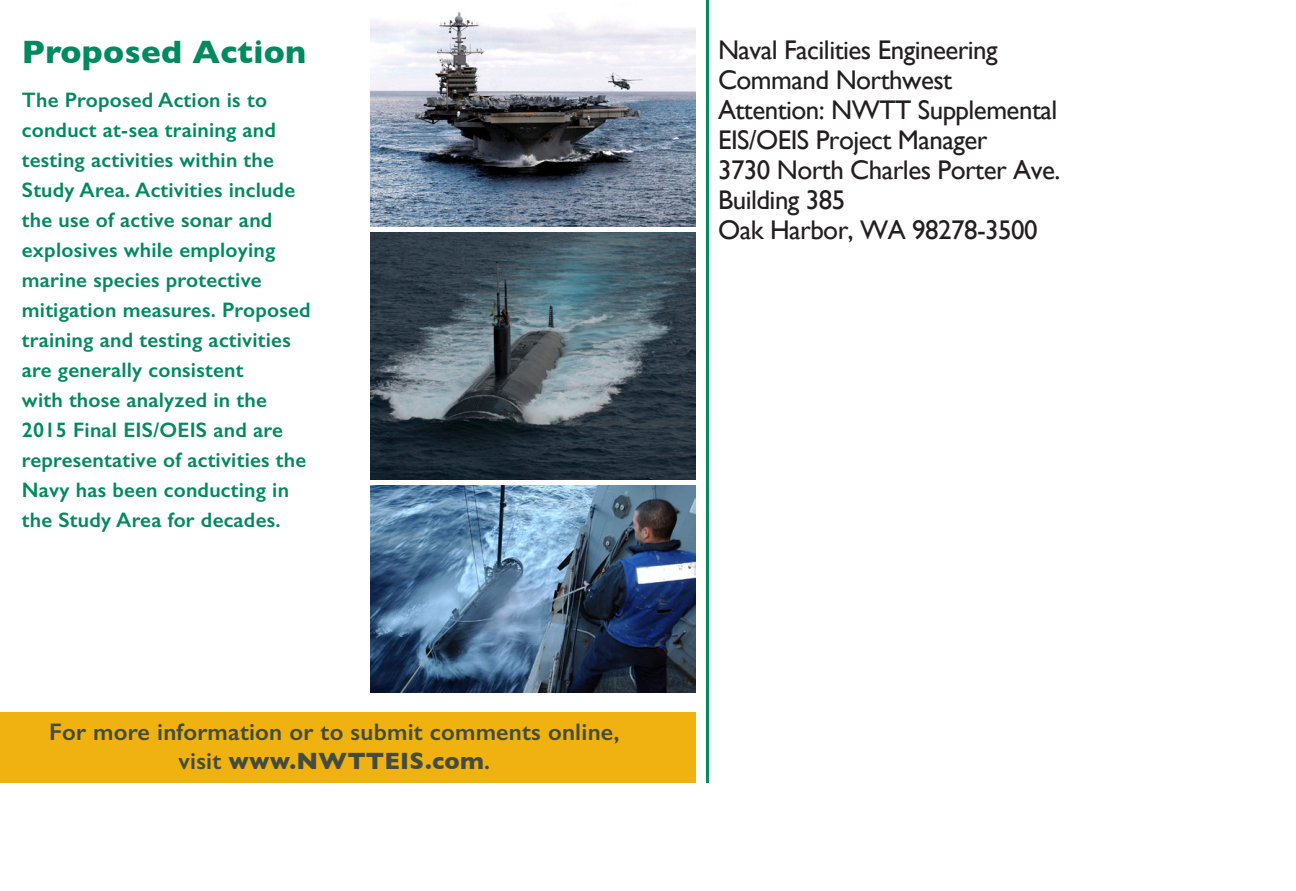
<style>
.page{position:relative;width:1296px;height:891px;background:#fff}
.page>*{position:absolute;margin:0;border:0;box-sizing:border-box;transform-origin:0 0}
.Section_Name{font:700 33px "Gill Sans";letter-spacing:.01em;color:#008a5e}
.t1{font:27px/30px "Gill Sans";letter-spacing:-.02em;color:#231f20}
.t2{font:600 24px/28.8px "Gill Sans";letter-spacing:.01em;color:#434c3d;text-align:center}
.Section_Name-2{font:600 21px/30px "Gill Sans";letter-spacing:.01em;color:#008a5e}
.s1{font-weight:700}
</style>
<div class="page">
<img style="left:370px;top:12px;width:326px;height:214px">
<img style="left:370px;top:233px;width:326px;height:246px">
<img style="left:370px;top:486px;width:326px;height:207px">
<div style="left:0;top:712px;width:696px;height:71px;background:#efb211"></div>
<hr style="left:706px;top:0;width:3px;height:783px;background:#008a5e">
<p class="Section_Name" style="left:22px;top:26px;width:286px">Proposed Action</p>
<p class="Section_Name-2" style="left:22px;top:84px;width:290px">The Proposed Action is to conduct at-sea training and testing activities within the<br>Study Area. Activities include the use of active sonar and explosives while employing marine species protective mitigation measures. Proposed training and testing activities are generally consistent<br>with those analyzed in the<br>2015 Final EIS/OEIS and are representative of activities the<br>Navy has been conducting in the Study Area for decades.</p>
<p class="t2" style="left:49px;top:717px;width:572px">For more information or to submit comments online, visit <span class="s1">www.NWTTEIS.com</span>.</p>
<p class="t1" style="left:718px;top:35px;width:344px">Naval Facilities Engineering<br>Command Northwest<br>Attention: NWTT Supplemental<br>EIS/OEIS Project Manager<br>3730 North Charles Porter Ave.<br>Building 385<br>Oak Harbor, WA 98278-3500</p>
</div>
